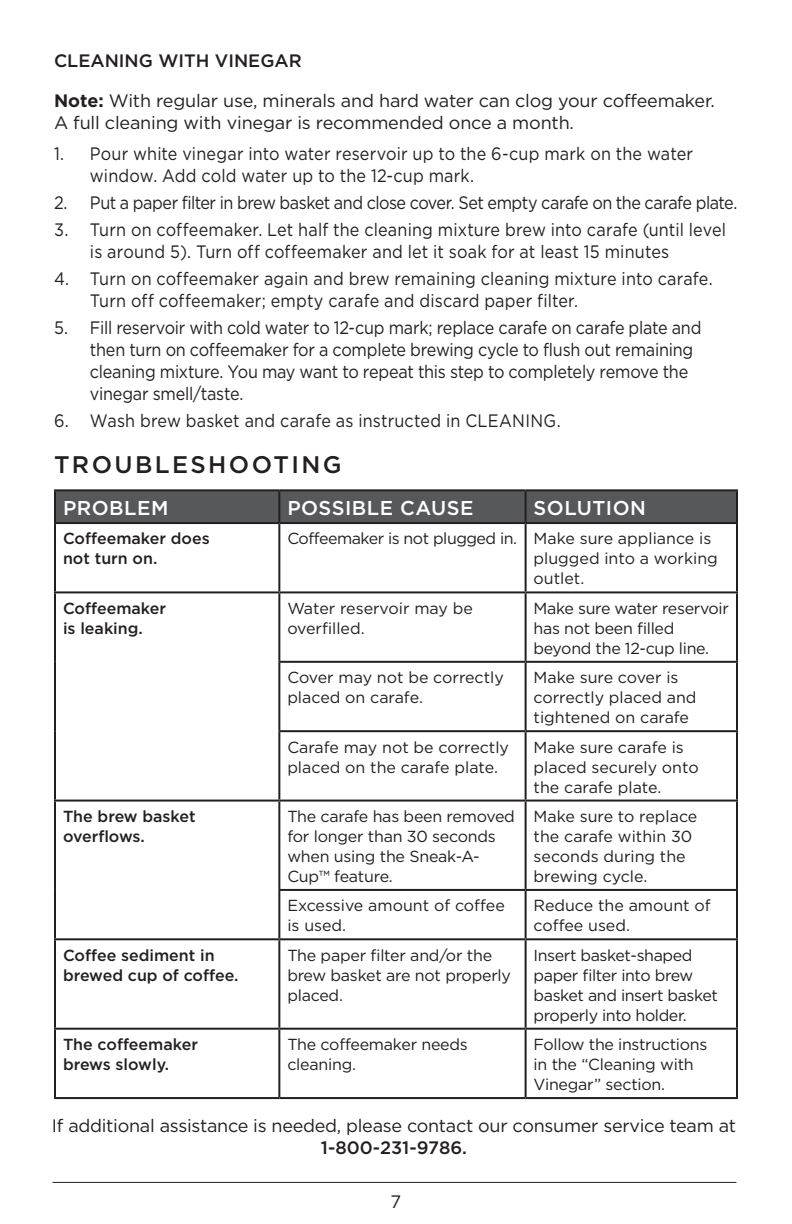
<style>
.page{position:relative;width:792px;height:1224px;background:#fff}
.page>*{position:absolute;margin:0;border:0;box-sizing:border-box;transform-origin:0 0}
.t1{font:500 24px "Gotham";letter-spacing:.1em;color:#231f20}
.t2{font:500 20px "Gotham";letter-spacing:.025em;color:#fff}
.t3{font:18px/22px "Gotham";letter-spacing:.01em;color:#231f20;scale:.9 1}
.t4{font:18px/22px "Gotham";letter-spacing:-.01em;color:#231f20;scale:.9 1}
.t5{font:18px/22px "Gotham";letter-spacing:-.01em;color:#231f20}
.t6{font:18px "Gotham";letter-spacing:-.03em;color:#231f20;scale:.9 1}
.t7{font:500 18px "Gotham";color:#231f20}
.t8{font:16px/20px "Gotham";letter-spacing:-.015em;color:#231f20}
.t9{font:500 16px/20px "Gotham";color:#231f20}
.s1{font-weight:700}
</style>
<div class="page">
<hr style="left:52px;top:1182px;width:684px;height:1px;background:#231f20">
<div style="left:56px;top:491px;width:680px;height:31px;background:#57585a"></div>
<hr style="left:54px;top:489px;width:225px;height:2px;background:#231f20">
<hr style="left:54px;top:491px;width:2px;height:31px;background:#231f20">
<hr style="left:279px;top:489px;width:247px;height:2px;background:#231f20">
<hr style="left:278px;top:491px;width:2px;height:31px;background:#231f20">
<hr style="left:526px;top:489px;width:212px;height:2px;background:#231f20">
<hr style="left:525px;top:491px;width:2px;height:31px;background:#231f20">
<hr style="left:736px;top:491px;width:2px;height:31px;background:#231f20">
<hr style="left:54px;top:522px;width:225px;height:2px;background:#231f20">
<hr style="left:54px;top:524px;width:2px;height:67px;background:#231f20">
<hr style="left:279px;top:522px;width:247px;height:2px;background:#231f20">
<hr style="left:278px;top:524px;width:2px;height:67px;background:#231f20">
<hr style="left:526px;top:522px;width:212px;height:2px;background:#231f20">
<hr style="left:525px;top:524px;width:2px;height:67px;background:#231f20">
<hr style="left:736px;top:524px;width:2px;height:67px;background:#231f20">
<hr style="left:54px;top:591px;width:225px;height:2px;background:#231f20">
<hr style="left:54px;top:593px;width:2px;height:69px;background:#231f20">
<hr style="left:279px;top:591px;width:247px;height:2px;background:#231f20">
<hr style="left:278px;top:593px;width:2px;height:68px;background:#231f20">
<hr style="left:526px;top:591px;width:212px;height:2px;background:#231f20">
<hr style="left:525px;top:593px;width:2px;height:68px;background:#231f20">
<hr style="left:736px;top:593px;width:2px;height:68px;background:#231f20">
<hr style="left:54px;top:662px;width:2px;height:69px;background:#231f20">
<hr style="left:278px;top:661px;width:248px;height:2px;background:#231f20">
<hr style="left:278px;top:663px;width:2px;height:67px;background:#231f20">
<hr style="left:526px;top:661px;width:212px;height:2px;background:#231f20">
<hr style="left:525px;top:663px;width:2px;height:67px;background:#231f20">
<hr style="left:736px;top:663px;width:2px;height:67px;background:#231f20">
<hr style="left:54px;top:731px;width:2px;height:69px;background:#231f20">
<hr style="left:278px;top:730px;width:248px;height:2px;background:#231f20">
<hr style="left:278px;top:732px;width:2px;height:68px;background:#231f20">
<hr style="left:526px;top:730px;width:212px;height:2px;background:#231f20">
<hr style="left:525px;top:732px;width:2px;height:68px;background:#231f20">
<hr style="left:736px;top:732px;width:2px;height:68px;background:#231f20">
<hr style="left:54px;top:800px;width:225px;height:2px;background:#231f20">
<hr style="left:54px;top:802px;width:2px;height:88px;background:#231f20">
<hr style="left:279px;top:800px;width:247px;height:2px;background:#231f20">
<hr style="left:278px;top:802px;width:2px;height:87px;background:#231f20">
<hr style="left:526px;top:800px;width:212px;height:2px;background:#231f20">
<hr style="left:525px;top:802px;width:2px;height:87px;background:#231f20">
<hr style="left:736px;top:802px;width:2px;height:87px;background:#231f20">
<hr style="left:54px;top:890px;width:2px;height:48px;background:#231f20">
<hr style="left:278px;top:889px;width:248px;height:2px;background:#231f20">
<hr style="left:278px;top:891px;width:2px;height:47px;background:#231f20">
<hr style="left:526px;top:889px;width:212px;height:2px;background:#231f20">
<hr style="left:525px;top:891px;width:2px;height:47px;background:#231f20">
<hr style="left:736px;top:891px;width:2px;height:47px;background:#231f20">
<hr style="left:54px;top:938px;width:225px;height:2px;background:#231f20">
<hr style="left:54px;top:940px;width:2px;height:88px;background:#231f20">
<hr style="left:279px;top:938px;width:247px;height:2px;background:#231f20">
<hr style="left:278px;top:940px;width:2px;height:88px;background:#231f20">
<hr style="left:526px;top:938px;width:212px;height:2px;background:#231f20">
<hr style="left:525px;top:940px;width:2px;height:88px;background:#231f20">
<hr style="left:736px;top:940px;width:2px;height:88px;background:#231f20">
<hr style="left:54px;top:1028px;width:225px;height:2px;background:#231f20">
<hr style="left:54px;top:1030px;width:2px;height:67px;background:#231f20">
<hr style="left:279px;top:1028px;width:247px;height:2px;background:#231f20">
<hr style="left:278px;top:1030px;width:2px;height:67px;background:#231f20">
<hr style="left:526px;top:1028px;width:212px;height:2px;background:#231f20">
<hr style="left:525px;top:1030px;width:2px;height:67px;background:#231f20">
<hr style="left:736px;top:1030px;width:2px;height:67px;background:#231f20">
<hr style="left:54px;top:1097px;width:225px;height:2px;background:#231f20">
<hr style="left:279px;top:1097px;width:247px;height:2px;background:#231f20">
<hr style="left:526px;top:1097px;width:212px;height:2px;background:#231f20">
<p class="t7" style="left:54px;top:50px;width:249px">CLEANING WITH VINEGAR</p>
<p class="t5" style="left:54px;top:89px;width:662px"><span class="s1">Note:</span> With regular use, minerals and hard water can clog your coffeemaker.<br>A full cleaning with vinegar is recommended once a month.</p>
<p class="t3" style="left:90px;top:142px;width:672px;text-indent:-36px">1. Pour white vinegar into water reservoir up to the 6-cup mark on the water window. Add cold water up to the 12-cup mark.</p>
<p class="t6" style="left:54px;top:193px;width:761px">2. Put a paper filter in brew basket and close cover. Set empty carafe on the carafe plate.</p>
<p class="t3" style="left:90px;top:218px;width:708px;text-indent:-36px">3. Turn on coffeemaker. Let half the cleaning mixture brew into carafe (until level is around 5). Turn off coffeemaker and let it soak for at least 15 minutes</p>
<p class="t3" style="left:90px;top:267px;width:693px;text-indent:-36px">4. Turn on coffeemaker again and brew remaining cleaning mixture into carafe.<br>Turn off coffeemaker; empty carafe and discard paper filter.</p>
<p class="t4" style="left:90px;top:316px;width:681px;text-indent:-36px">5. Fill reservoir with cold water to 12-cup mark; replace carafe on carafe plate and then turn on coffeemaker for a complete brewing cycle to flush out remaining cleaning mixture. You may want to repeat this step to completely remove the vinegar smell/taste.</p>
<p class="t3" style="left:54px;top:409px;width:565px">6. Wash brew basket and carafe as instructed in CLEANING.</p>
<h1 class="t1" style="left:54px;top:451px;width:289px">TROUBLESHOOTING</h1>
<p class="t2" style="left:63px;top:497px;width:107px">PROBLEM</p>
<p class="t2" style="left:287px;top:497px;width:188px">POSSIBLE CAUSE</p>
<p class="t2" style="left:534px;top:497px;width:114px">SOLUTION</p>
<p class="t9" style="left:63px;top:528px;width:148px">Coffeemaker does not turn on.</p>
<p class="t8" style="left:534px;top:528px;width:186px;text-indent:-246px">Coffeemaker is not plugged in. Make sure appliance is plugged into a working outlet.</p>
<p class="t9" style="left:63px;top:598px;width:105px">Coffeemaker is leaking.</p>
<p class="t8" style="left:287px;top:598px;width:187px">Water reservoir may be overfilled.</p>
<p class="t8" style="left:534px;top:598px;width:197px">Make sure water reservoir has not been filled beyond the 12-cup line.</p>
<p class="t8" style="left:287px;top:667px;width:218px">Cover may not be correctly placed on carafe.</p>
<p class="t8" style="left:534px;top:667px;width:165px">Make sure cover is correctly placed and tightened on carafe</p>
<p class="t8" style="left:287px;top:737px;width:223px">Carafe may not be correctly placed on the carafe plate.</p>
<p class="t8" style="left:534px;top:737px;width:167px">Make sure carafe is placed securely onto the carafe plate.</p>
<p class="t9" style="left:63px;top:806px;width:134px">The brew basket overflows.</p>
<p class="t8" style="left:287px;top:806px;width:229px">The carafe has been removed for longer than 30 seconds when using the Sneak-A-<br>Cup™ feature.</p>
<p class="t8" style="left:534px;top:806px;width:165px">Make sure to replace the carafe within 30 seconds during the brewing cycle.</p>
<p class="t8" style="left:287px;top:895px;width:219px">Excessive amount of coffee is used.</p>
<p class="t8" style="left:534px;top:895px;width:179px">Reduce the amount of coffee used.</p>
<p class="t9" style="left:63px;top:945px;width:177px">Coffee sediment in brewed cup of coffee.</p>
<p class="t8" style="left:287px;top:945px;width:225px">The paper filter and/or the brew basket are not properly placed.</p>
<p class="t8" style="left:534px;top:945px;width:186px">Insert basket-shaped paper filter into brew basket and insert basket properly into holder.</p>
<p class="t9" style="left:63px;top:1034px;width:137px">The coffeemaker brews slowly.</p>
<p class="t8" style="left:287px;top:1034px;width:182px">The coffeemaker needs cleaning.</p>
<p class="t8" style="left:534px;top:1034px;width:175px">Follow the instructions in the “Cleaning with<br>Vinegar” section.</p>
<p class="t5" style="left:52px;top:1115px;width:686px">If additional assistance is needed, please contact our consumer service team at</p>
<p class="t7" style="left:321px;top:1138px;width:148px">1-800-231-9786.</p>
<p class="t5" style="left:390px;top:1190px;width:12px">7</p>
</div>
